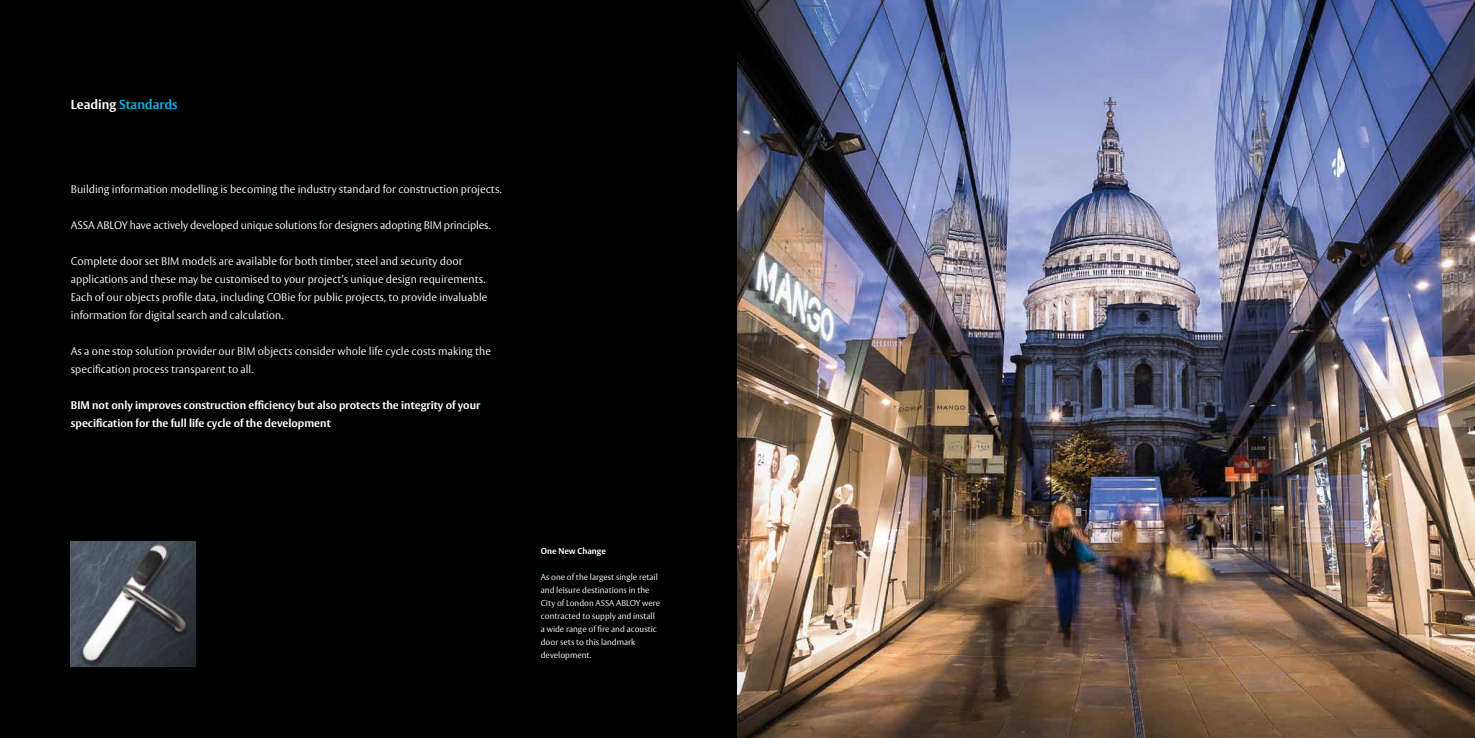
<style>
.page{position:relative;width:1475px;height:738px;background:#fff}
.page>*{position:absolute;margin:0;border:0;box-sizing:border-box;transform-origin:0 0}
.t1{font:700 13px "Vesta";color:#00aee7}
.t2{font:300 11px/18px "Vesta";color:#fff}
.t3{font:700 11px/18px "Vesta";color:#fff}
.t4{font:300 8.5px/13px "Vesta";color:#fff}
.t5{font:700 8.5px "Vesta";color:#fff}
.s1{color:#fff}
</style>
<div class="page">
<div style="left:0;top:0;width:956px;height:737px;background:#000101"></div>
<img style="left:737px;top:0;width:737px;height:737px">
<img style="left:71px;top:541px;width:124px;height:124px">
<p class="t1" style="left:71px;top:96px;width:108px"><span class="s1">Leading</span> Standards</p>
<p class="t2" style="left:71px;top:180px;width:432px">Building information modelling is becoming the industry standard for construction projects.</p>
<p class="t2" style="left:71px;top:216px;width:421px">ASSA ABLOY have actively developed unique solutions for designers adopting BIM principles.</p>
<p class="t2" style="left:71px;top:252px;width:418px">Complete door set BIM models are available for both timber, steel and security door applications and these may be customised to your project’s unique design requirements.<br>Each of our objects profile data, including COBie for public projects, to provide invaluable information for digital search and calculation.</p>
<p class="t2" style="left:71px;top:342px;width:421px">As a one stop solution provider our BIM objects consider whole life cycle costs making the specification process transparent to all.</p>
<p class="t3" style="left:71px;top:396px;width:411px">BIM not only improves construction efficiency but also protects the integrity of your specification for the full life cycle of the development</p>
<p class="t5" style="left:540px;top:546px;width:67px">One New Change</p>
<p class="t4" style="left:540px;top:570px;width:121px">As one of the largest single retail and leisure destinations in the<br>City of London ASSA ABLOY were contracted to supply and install a wide range of fire and acoustic door sets to this landmark development.</p>
</div>
